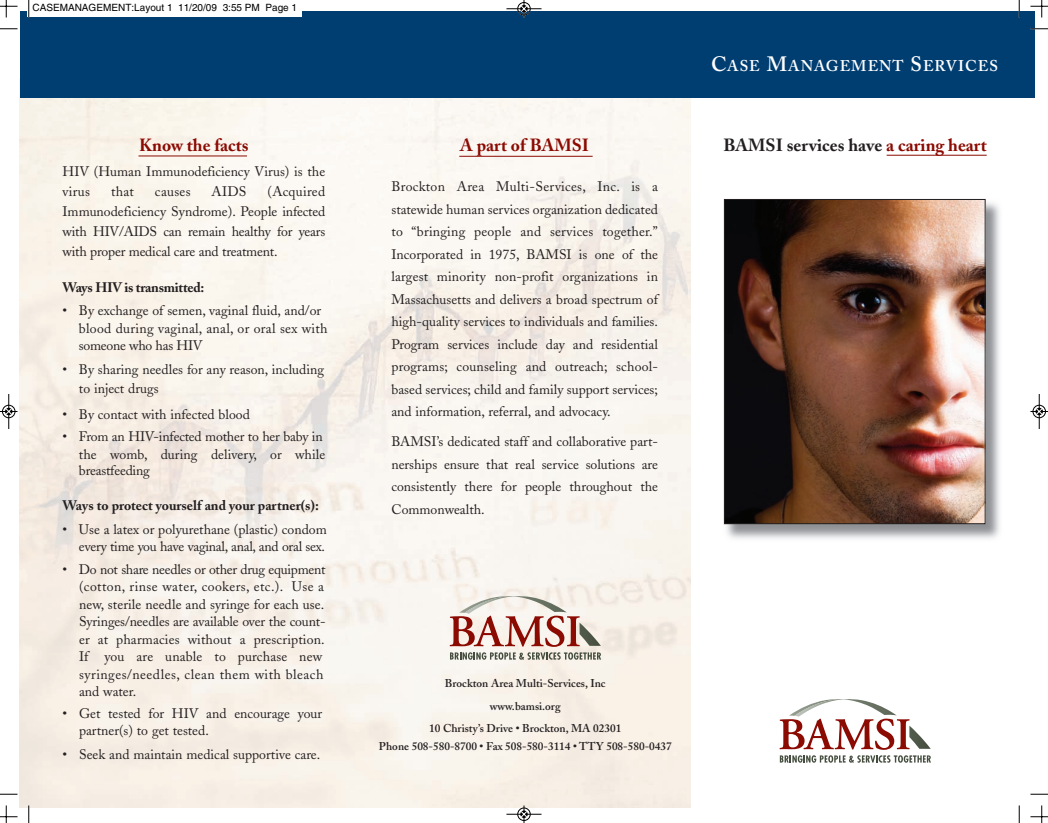
<style>
.page{position:relative;width:1048px;height:823px;background:#fff}
.page>*{position:absolute;margin:0;border:0;box-sizing:border-box;transform-origin:0 0}
.t1{font:700 17.5px "Adobe Caslon";color:#231f20}
.t2{font:700 17.5px "Adobe Caslon";color:#8b0a02}
.t3{font:600 15.5px "Adobe Caslon";letter-spacing:.065em;color:#fff}
.t4{font:13.75px/22.5px "Adobe Caslon";color:#231f20}
.t5{font:700 13.75px "Adobe Caslon";color:#231f20}
.t6{font:700 13.75px "Adobe Caslon";letter-spacing:-.02em;color:#231f20}
.t7{font:600 11.25px/22.5px "Adobe Caslon";color:#231f20;text-align:center}
.t8{font:10px "Helvetica";color:#000}
.s1{font-size:20.62px}
.s2{color:#8b0a02}
</style>
<div class="page">
<img style="left:19px;top:79px;width:671px;height:729px">
<div style="left:20px;top:11px;width:1014px;height:87px;background:#003e72"></div>
<img style="left:723px;top:199px;width:277px;height:340px">
<img style="left:726px;top:201px;width:257px;height:321px">
<div style="left:724px;top:199px;width:261px;height:325px;border:1px solid #231f20"></div>
<svg style="left:779px;top:755px;width:152px;height:7px"></svg>
<svg style="left:779px;top:699px;width:151px;height:50px"></svg>
<svg style="left:450px;top:652px;width:151px;height:7px"></svg>
<svg style="left:449px;top:596px;width:152px;height:50px"></svg>
<hr style="left:886px;top:155px;width:100px;height:1px;background:#8b0a02">
<hr style="left:459px;top:156px;width:133px;height:1px;background:#8b0a02">
<hr style="left:138px;top:156px;width:109px;height:1px;background:#8b0a02">
<div style="left:28px;top:0;width:274px;height:16px;background:#fff"></div>
<svg style="left:28px;top:0;width:2px;height:18px"></svg>
<svg style="left:0;top:28px;width:18px;height:2px"></svg>
<svg style="left:1018px;top:0;width:2px;height:18px"></svg>
<svg style="left:1030px;top:28px;width:18px;height:2px"></svg>
<svg style="left:28px;top:805px;width:2px;height:17px"></svg>
<svg style="left:0;top:793px;width:18px;height:2px"></svg>
<svg style="left:1018px;top:805px;width:2px;height:17px"></svg>
<svg style="left:1030px;top:793px;width:18px;height:2px"></svg>
<svg style="left:0;top:0;width:18px;height:18px"></svg>
<svg style="left:1030px;top:0;width:18px;height:18px"></svg>
<svg style="left:0;top:805px;width:18px;height:17px"></svg>
<svg style="left:1030px;top:805px;width:18px;height:17px"></svg>
<hr style="left:506px;top:9px;width:35px;height:1px;background:#000">
<div style="left:517px;top:2px;width:13px;height:13px;border:1px solid #000;border-radius:50%"></div>
<svg style="left:521px;top:0;width:6px;height:18px"></svg>
<hr style="left:506px;top:814px;width:35px;height:1px;background:#000">
<div style="left:517px;top:807px;width:13px;height:13px;border:1px solid #000;border-radius:50%"></div>
<svg style="left:521px;top:805px;width:6px;height:17px"></svg>
<hr style="left:9px;top:394px;width:1px;height:35px;background:#000">
<div style="left:2px;top:405px;width:13px;height:13px;border:1px solid #000;border-radius:50%"></div>
<svg style="left:0;top:408px;width:18px;height:6px"></svg>
<hr style="left:1039px;top:394px;width:1px;height:35px;background:#000">
<div style="left:1032px;top:405px;width:13px;height:13px;border:1px solid #000;border-radius:50%"></div>
<svg style="left:1030px;top:408px;width:18px;height:6px"></svg>
<p class="t8" style="left:32px;top:4px;width:266px">CASEMANAGEMENT:Layout 1 11/20/09 3:55 PM Page 1</p>
<p class="t2" style="left:139px;top:138px;width:111px">Know the facts</p>
<p class="t4" style="left:62px;top:163px;width:264px;line-height:20px">HIV (Human Immunodeficiency Virus) is the virus</p>
<p class="t4" style="left:62px;top:183px;width:264px;line-height:20px;text-align:justify;text-indent:205px">(Acquired Immunodeficiency Syndrome). People infected with HIV/AIDS can remain healthy for years with proper medical care and treatment.</p>
<p class="t6" style="left:62px;top:282px;width:143px">Ways HIV is transmitted:</p>
<p class="t4" style="left:79px;top:303px;width:250px;line-height:17.5px;text-indent:-16px">• By exchange of semen, vaginal fluid, and/or blood during vaginal, anal, or oral sex with someone who has HIV</p>
<p class="t4" style="left:79px;top:361px;width:246px;line-height:18.8px;text-indent:-16px">• By sharing needles for any reason, including to inject drugs</p>
<p class="t4" style="left:62px;top:404px;width:189px">• By contact with infected blood</p>
<p class="t4" style="left:62px;top:429px;width:264px;line-height:17.5px;text-align:right">• From an HIV-infected mother to her baby in the womb, during delivery, or while</p>
<p class="t4" style="left:79px;top:461px;width:72px">breastfeeding</p>
<p class="t5" style="left:62px;top:500px;width:258px">Ways to protect yourself and your partner(s):</p>
<p class="t4" style="left:62px;top:522px;width:266px;line-height:17.5px;text-align:right">• Use a latex or polyurethane (plastic) condom every time you have vaginal, anal, and oral sex.</p>
<p class="t4" style="left:79px;top:562px;width:248px;line-height:17.5px;text-indent:-16px">• Do not share needles or other drug equipment (cotton, rinse water, cookers, etc.). Use a new, sterile needle and syringe for each use.<br>Syringes/needles are available over the count&shy;er at pharmacies without a prescription.<br>If you are unable to purchase new syringes/needles, clean them with bleach and water.</p>
<p class="t4" style="left:79px;top:706px;width:245px;line-height:17.5px;text-indent:-16px">• Get tested for HIV and encourage your partner(s) to get tested.</p>
<p class="t4" style="left:63px;top:744px;width:259px">• Seek and maintain medical supportive care.</p>
<p class="t4" style="left:111px;top:182px;width:24px">that</p>
<p class="t4" style="left:155px;top:182px;width:37px">causes</p>
<p class="t4" style="left:212px;top:182px;width:36px">AIDS</p>
<p class="t2" style="left:460px;top:138px;width:130px">A part of BAMSI</p>
<p class="t4" style="left:391px;top:177px;width:268px;text-align:justify">Brockton Area Multi-Services, Inc. is a statewide human services organization dedicated to “bringing people and services together.” Incorporated in 1975, BAMSI is one of the largest minority non-profit organizations in Massachusetts and delivers a broad spectrum of high-quality services to individuals and families.<br>Program services include day and residential programs; counseling and outreach; school&shy;based services; child and family support services; and information, referral, and advocacy.</p>
<p class="t4" style="left:391px;top:432px;width:268px;text-align:justify">BAMSI’s dedicated staff and collaborative part&shy;nerships ensure that real service solutions are consistently there for people throughout the Commonwealth.</p>
<p class="t3" style="left:711px;top:60px;width:288px"><span class="s1">C</span>ASE <span class="s1">M</span>ANAGEMENT <span class="s1">S</span>ERVICES</p>
<p class="t1" style="left:723px;top:138px;width:265px">BAMSI services have <span class="s2">a caring heart</span></p>
<p class="t7" style="left:429px;top:673px;width:194px">Brockton Area Multi-Services, Inc www.bamsi.org<br>10 Christy’s Drive • Brockton, MA 02301</p>
<p class="t7" style="left:379px;top:735px;width:294px">Phone 508-580-8700 • Fax 508-580-3114 • TTY 508-580-0437</p>
</div>
